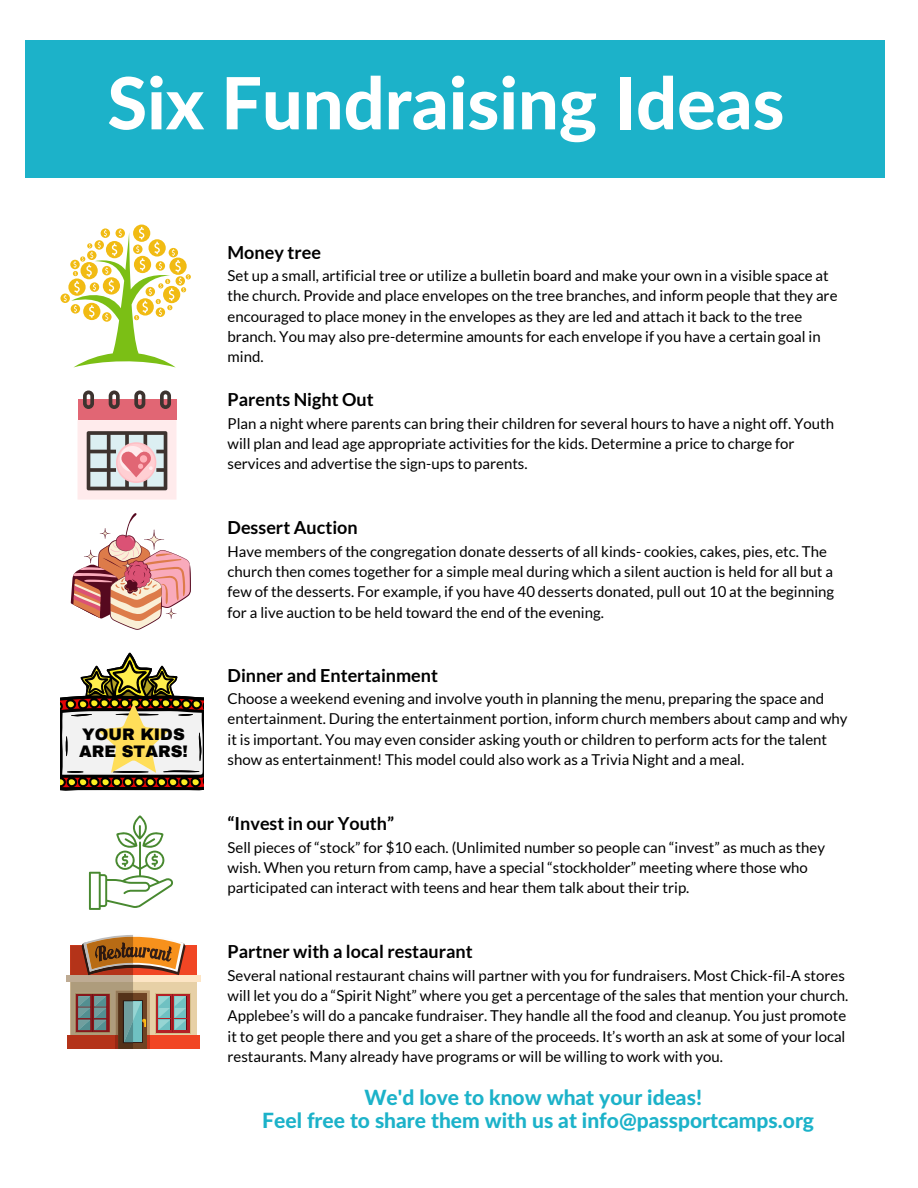
<style>
.page{position:relative;width:918px;height:1188px;background:#fff}
.page>*{position:absolute;margin:0;border:0;box-sizing:border-box;transform-origin:0 0}
.t1{font:800 72px "Lato Latin";color:#fff}
.t2{font:800 21px/23.7px "Lato Latin";color:#1cb2c9;text-align:center}
.t3{font:700 18px "Lato";color:#000}
.t4{font:900 16.35px/16.4px "Archivo";color:#000}
.t5{font:15px/20.2px "Lato";color:#000}
</style>
<div class="page">
<div style="left:25px;top:40px;width:859px;height:137px;background:#1cb2c9"></div>
<svg style="left:60px;top:225px;width:131px;height:142px"></svg>
<div style="left:78px;top:400px;width:99px;height:20px;background:#e16674"></div>
<svg style="left:83px;top:390px;width:11px;height:19px"></svg>
<svg style="left:109px;top:390px;width:11px;height:19px"></svg>
<svg style="left:134px;top:390px;width:11px;height:19px"></svg>
<svg style="left:160px;top:390px;width:11px;height:19px"></svg>
<svg style="left:78px;top:420px;width:99px;height:80px;background:#d0bfc1"></svg>
<svg style="left:71px;top:513px;width:120px;height:117px"></svg>
<svg style="left:89px;top:815px;width:84px;height:95px"></svg>
<div style="left:70px;top:945px;width:127px;height:104px;background:#e7d0a6"></div>
<div style="left:70px;top:945px;width:127px;height:33px;background:#f14624"></div>
<div style="left:67px;top:1036px;width:133px;height:13px;background:#f14624"></div>
<div style="left:67px;top:975px;width:134px;height:6px;background:#fde5c5"></div>
<svg style="left:155px;top:993px;width:36px;height:40px"></svg>
<svg style="left:156px;top:994px;width:34px;height:38px"></svg>
<div style="left:158px;top:996px;width:12px;height:10px;background:#7ac6c6"></div>
<div style="left:158px;top:1008px;width:12px;height:10px;background:#7ac6c6"></div>
<div style="left:158px;top:1020px;width:12px;height:10px;background:#7ac6c6"></div>
<svg style="left:159px;top:996px;width:27px;height:34px"></svg>
<hr style="left:172px;top:994px;width:1px;height:38px;background:#951a1f">
<div style="left:67px;top:1036px;width:48px;height:13px;background:#b43319"></div>
<div style="left:67px;top:975px;width:66px;height:6px;background:#beab93"></div>
<svg style="left:70px;top:935px;width:116px;height:40px"></svg>
<svg style="left:70px;top:981px;width:80px;height:68px;background:#8c7561"></svg>
<hr style="left:92px;top:994px;width:1px;height:38px;background:#721216">
<svg style="left:60px;top:653px;width:143px;height:138px"></svg>
<h1 class="t1" style="left:107px;top:71px;width:678px">Six Fundraising Ideas</h1>
<p class="t3" style="left:228px;top:241px;width:95px">Money tree</p>
<p class="t5" style="left:228px;top:265px;width:611px">Set up a small, artificial tree or utilize a bulletin board and make your own in a visible space at the church. Provide and place envelopes on the tree branches, and inform people that they are encouraged to place money in the envelopes as they are led and attach it back to the tree branch. You may also pre-determine amounts for each envelope if you have a certain goal in mind.</p>
<p class="t3" style="left:228px;top:388px;width:148px">Parents Night Out</p>
<p class="t5" style="left:228px;top:413px;width:608px">Plan a night where parents can bring their children for several hours to have a night off. Youth will plan and lead age appropriate activities for the kids. Determine a price to charge for services and advertise the sign-ups to parents.</p>
<p class="t4" style="left:79px;top:727px;width:110px">YOUR KIDS<br>ARE STARS!</p>
<p class="t3" style="left:228px;top:517px;width:132px">Dessert Auction</p>
<p class="t5" style="left:228px;top:541px;width:608px">Have members of the congregation donate desserts of all kinds- cookies, cakes, pies, etc. The church then comes together for a simple meal during which a silent auction is held for all but a few of the desserts. For example, if you have 40 desserts donated, pull out 10 at the beginning for a live auction to be held toward the end of the evening.</p>
<p class="t3" style="left:228px;top:664px;width:212px">Dinner and Entertainment</p>
<p class="t5" style="left:228px;top:688px;width:622px">Choose a weekend evening and involve youth in planning the menu, preparing the space and entertainment. During the entertainment portion, inform church members about camp and why it is important. You may even consider asking youth or children to perform acts for the talent show as entertainment! This model could also work as a Trivia Night and a meal.</p>
<p class="t3" style="left:228px;top:812px;width:168px">“Invest in our Youth”</p>
<p class="t5" style="left:228px;top:837px;width:599px">Sell pieces of “stock” for $10 each. (Unlimited number so people can “invest” as much as they wish. When you return from camp, have a special “stockholder” meeting where those who participated can interact with teens and hear them talk about their trip.</p>
<p class="t3" style="left:228px;top:941px;width:247px">Partner with a local restaurant</p>
<p class="t5" style="left:228px;top:965px;width:622px">Several national restaurant chains will partner with you for fundraisers. Most Chick-fil-A stores will let you do a “Spirit Night” where you get a percentage of the sales that mention your church.<br>Applebee’s will do a pancake fundraiser. They handle all the food and cleanup. You just promote it to get people there and you get a share of the proceeds. It’s worth an ask at some of your local restaurants. Many already have programs or will be willing to work with you.</p>
<h2 class="t2" style="left:262px;top:1087px;width:553px">We'd love to know what your ideas!<br>Feel free to share them with us at info@passportcamps.org</h2>
</div>
